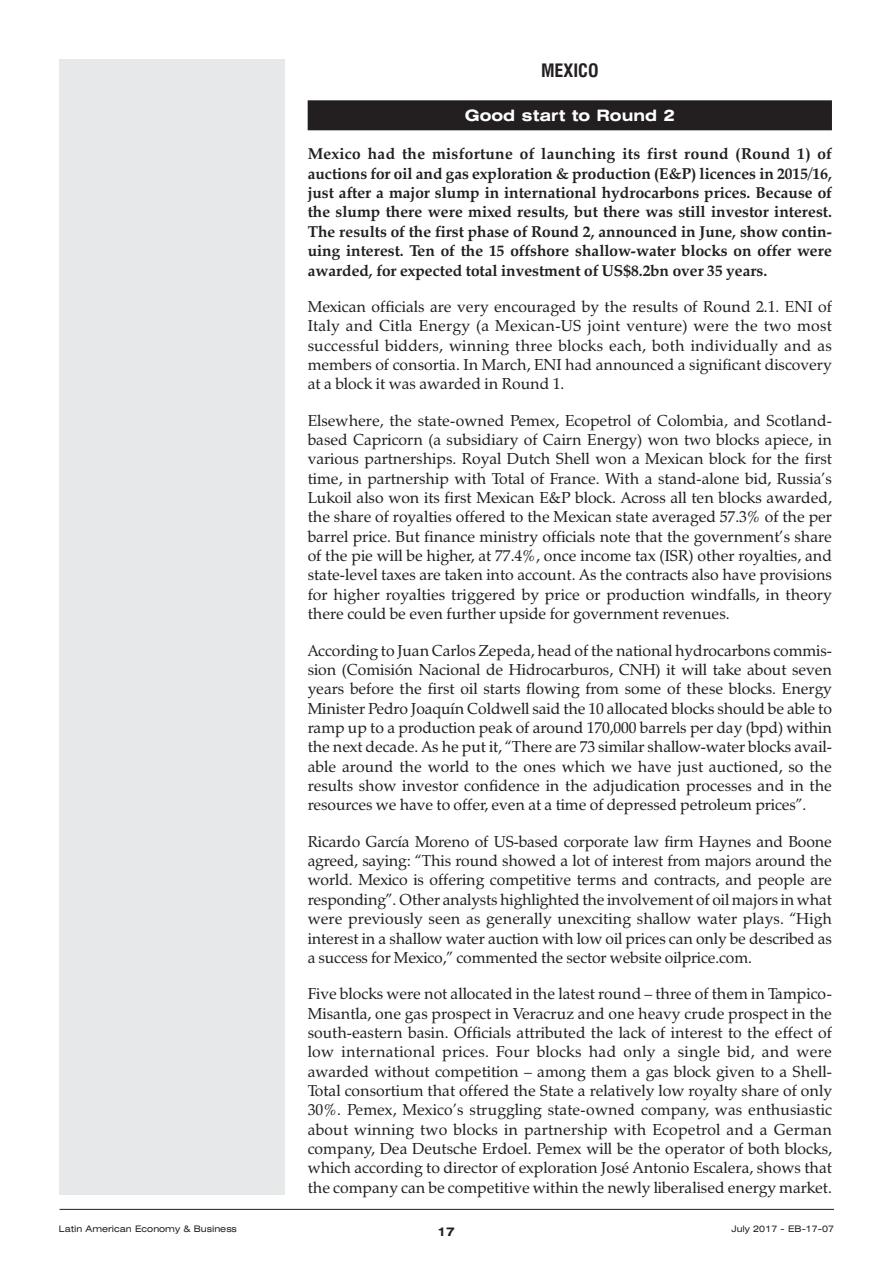
<style>
.page{position:relative;width:893px;height:1263px;background:#fff}
.page>*{position:absolute;margin:0;border:0;box-sizing:border-box;transform-origin:0 0}
.t1{font:700 condensed 18px "Swiss 721 BT";color:#231f20}
.t2{font:15.75px/19.4px "Zapf Calligraphic 801 BT";color:#231f20;text-align:justify}
.t3{font:700 15.75px/19.4px "Zapf Calligraphic 801 BT";color:#231f20;text-align:justify}
.t4{font:700 expanded 15.75px "Swiss 721 BT";color:#fff}
.t5{font:700 expanded 12px "Swiss 721 BT";color:#231f20}
.t6{font:expanded 9px "Swiss 721 BT";color:#231f20}
</style>
<div class="page">
<div style="left:60px;top:60px;width:225px;height:1135px;background:#e7e8e9"></div>
<hr style="left:60px;top:1209px;width:774px;height:1px;background:#231f20">
<div style="left:308px;top:100px;width:524px;height:30px;background:#231f20"></div>
<p class="t1" style="left:541px;top:60px;width:59px">MEXICO</p>
<p class="t4" style="left:465px;top:107px;width:212px">Good start to Round 2</p>
<p class="t3" style="left:308px;top:144px;width:526px">Mexico had the misfortune of launching its first round (Round 1) of auctions for oil and gas exploration &amp; production (E&amp;P) licences in 2015/16, just after a major slump in international hydrocarbons prices. Because of the slump there were mixed results, but there was still investor interest.<br>The results of the first phase of Round 2, announced in June, show contin&shy;uing interest. Ten of the 15 offshore shallow-water blocks on offer were awarded, for expected total investment of US$8.2bn over 35 years.</p>
<p class="t2" style="left:308px;top:297px;width:526px">Mexican officials are very encouraged by the results of Round 2.1. ENI of Italy and Citla Energy (a Mexican-US joint venture) were the two most successful bidders, winning three blocks each, both individually and as members of consortia. In March, ENI had announced a significant discovery at a block it was awarded in Round 1.</p>
<p class="t2" style="left:308px;top:411px;width:526px">Elsewhere, the state-owned Pemex, Ecopetrol of Colombia, and Scotland&shy;based Capricorn (a subsidiary of Cairn Energy) won two blocks apiece, in various partnerships. Royal Dutch Shell won a Mexican block for the first time, in partnership with Total of France. With a stand-alone bid, Russia’s Lukoil also won its first Mexican E&amp;P block. Across all ten blocks awarded, the share of royalties offered to the Mexican state averaged 57.3% of the per barrel price. But finance ministry officials note that the government’s share of the pie will be higher, at 77.4%, once income tax (ISR) other royalties, and state-level taxes are taken into account. As the contracts also have provisions for higher royalties triggered by price or production windfalls, in theory there could be even further upside for government revenues.</p>
<p class="t2" style="left:308px;top:640px;width:526px">According to Juan Carlos Zepeda, head of the national hydrocarbons commis&shy;sion (Comisión Nacional de Hidrocarburos, CNH) it will take about seven years before the first oil starts flowing from some of these blocks. Energy Minister Pedro Joaquín Coldwell said the 10 allocated blocks should be able to ramp up to a production peak of around 170,000 barrels per day (bpd) within the next decade. As he put it, “There are 73 similar shallow-water blocks avail&shy;able around the world to the ones which we have just auctioned, so the results show investor confidence in the adjudication processes and in the resources we have to offer, even at a time of depressed petroleum prices”.</p>
<p class="t2" style="left:308px;top:832px;width:526px">Ricardo García Moreno of US-based corporate law firm Haynes and Boone agreed, saying: “This round showed a lot of interest from majors around the world. Mexico is offering competitive terms and contracts, and people are responding”. Other analysts highlighted the involvement of oil majors in what were previously seen as generally unexciting shallow water plays. “High interest in a shallow water auction with low oil prices can only be described as a success for Mexico,” commented the sector website oilprice.com.</p>
<p class="t2" style="left:308px;top:984px;width:526px">Five blocks were not allocated in the latest round – three of them in Tampico-Misantla, one gas prospect in Veracruz and one heavy crude prospect in the south-eastern basin. Officials attributed the lack of interest to the effect of low international prices. Four blocks had only a single bid, and were awarded without competition – among them a gas block given to a Shell-Total consortium that offered the State a relatively low royalty share of only 30%. Pemex, Mexico’s struggling state-owned company, was enthusiastic about winning two blocks in partnership with Ecopetrol and a German company, Dea Deutsche Erdoel. Pemex will be the operator of both blocks, which according to director of exploration José Antonio Escalera, shows that the company can be competitive within the newly liberalised energy market.</p>
<p class="t6" style="left:59px;top:1224px;width:180px">Latin American Economy &amp; Business</p>
<p class="t5" style="left:437px;top:1225px;width:19px">17</p>
<p class="t6" style="left:732px;top:1224px;width:104px">July 2017 - EB-17-07</p>
</div>
